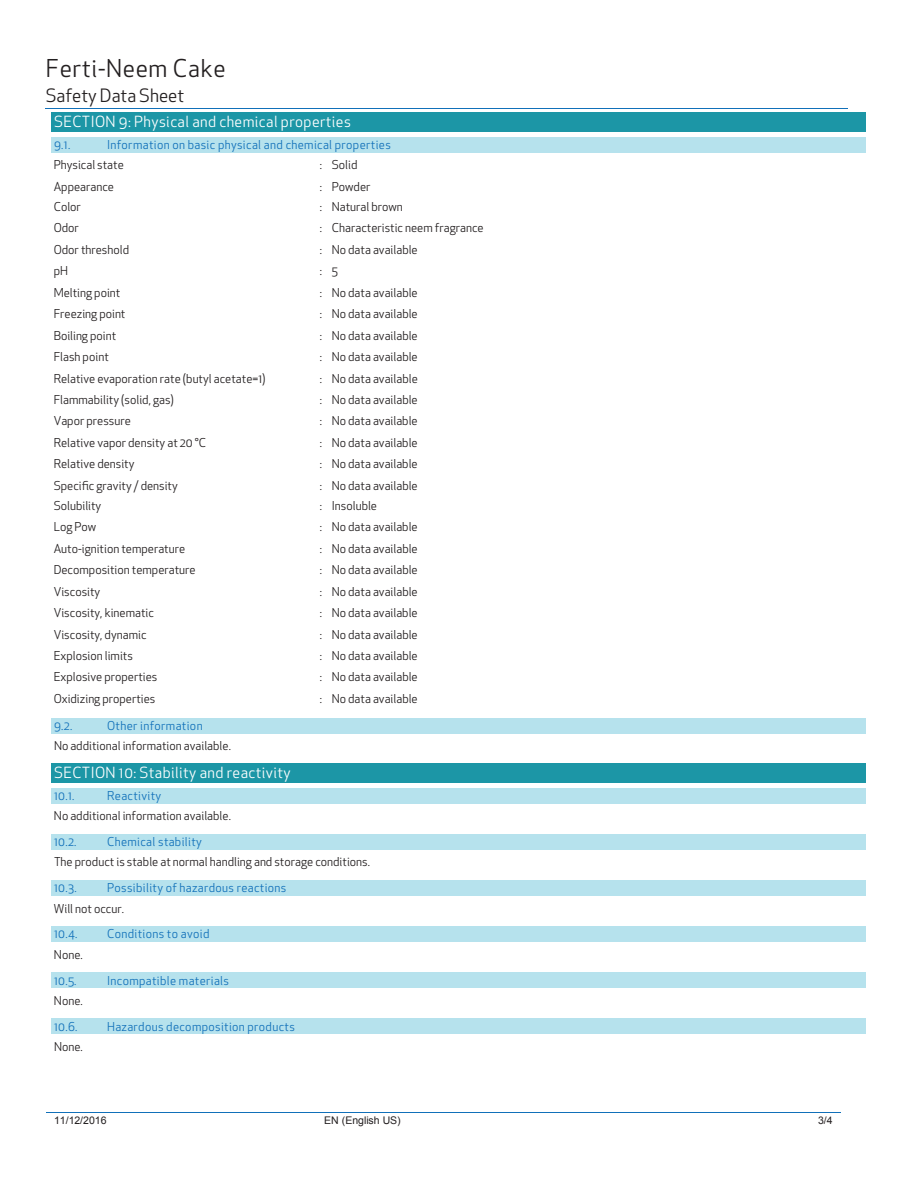
<style>
.page{position:relative;width:918px;height:1188px;background:#fff}
.page>*{position:absolute;margin:0;border:0;box-sizing:border-box;transform-origin:0 0}
.t1{font:24px "Apex New";letter-spacing:.025em;color:#231f20}
.t2{font:18px "Apex New";color:#231f20}
.t3{font:15px "Apex New";letter-spacing:.025em;color:#fff}
.t4{font:12px "Apex New";color:#231f20}
.t5{font:12px "Apex New";letter-spacing:.03em;color:#1170b9}
.t6{font:10.5px "Arial";color:#231f20}
</style>
<div class="page">
<hr style="left:45px;top:108px;width:803px;height:1px;background:#1170b9">
<hr style="left:46px;top:1113px;width:210px;height:1px;background:#1170b9">
<hr style="left:257px;top:1113px;width:212px;height:1px;background:#1170b9">
<hr style="left:469px;top:1113px;width:297px;height:1px;background:#1170b9">
<hr style="left:767px;top:1113px;width:74px;height:1px;background:#1170b9">
<div style="left:52px;top:112px;width:814px;height:19px;background:#1c96a6"></div>
<div style="left:52px;top:137px;width:814px;height:16px;background:#b6e2ed"></div>
<div style="left:52px;top:718px;width:814px;height:16px;background:#b6e2ed"></div>
<div style="left:52px;top:763px;width:814px;height:19px;background:#1c96a6"></div>
<div style="left:52px;top:788px;width:814px;height:16px;background:#b6e2ed"></div>
<div style="left:52px;top:834px;width:814px;height:16px;background:#b6e2ed"></div>
<div style="left:52px;top:880px;width:814px;height:16px;background:#b6e2ed"></div>
<div style="left:52px;top:926px;width:814px;height:16px;background:#b6e2ed"></div>
<div style="left:52px;top:973px;width:814px;height:15px;background:#b6e2ed"></div>
<div style="left:52px;top:1019px;width:814px;height:15px;background:#b6e2ed"></div>
<h1 class="t1" style="left:46px;top:53px;width:181px">Ferti-Neem Cake</h1>
<h2 class="t2" style="left:46px;top:85px;width:140px">Safety Data Sheet</h2>
<p class="t3" style="left:54px;top:112px;width:298px">SECTION 9: Physical and chemical properties</p>
<p class="t5" style="left:54px;top:137px;width:18px">9.1.</p>
<p class="t5" style="left:107px;top:137px;width:285px">Information on basic physical and chemical properties</p>
<p class="t4" style="left:54px;top:157px;width:72px">Physical state</p>
<p class="t4" style="left:320px;top:157px;width:39px">: Solid</p>
<p class="t4" style="left:54px;top:179px;width:62px">Appearance</p>
<p class="t4" style="left:320px;top:179px;width:52px">: Powder</p>
<p class="t4" style="left:54px;top:199px;width:29px">Color</p>
<p class="t4" style="left:320px;top:199px;width:85px">: Natural brown</p>
<p class="t4" style="left:54px;top:220px;width:27px">Odor</p>
<p class="t4" style="left:320px;top:220px;width:165px">: Characteristic neem fragrance</p>
<p class="t4" style="left:54px;top:242px;width:77px">Odor threshold</p>
<p class="t4" style="left:320px;top:242px;width:99px">: No data available</p>
<p class="t4" style="left:54px;top:263px;width:16px">pH</p>
<p class="t4" style="left:320px;top:263px;width:20px">: 5</p>
<p class="t4" style="left:54px;top:285px;width:68px">Melting point</p>
<p class="t4" style="left:320px;top:285px;width:99px">: No data available</p>
<p class="t4" style="left:54px;top:306px;width:73px">Freezing point</p>
<p class="t4" style="left:320px;top:306px;width:99px">: No data available</p>
<p class="t4" style="left:54px;top:328px;width:64px">Boiling point</p>
<p class="t4" style="left:320px;top:328px;width:99px">: No data available</p>
<p class="t4" style="left:54px;top:349px;width:57px">Flash point</p>
<p class="t4" style="left:320px;top:349px;width:99px">: No data available</p>
<p class="t4" style="left:54px;top:371px;width:213px">Relative evaporation rate (butyl acetate=1)</p>
<p class="t4" style="left:320px;top:371px;width:99px">: No data available</p>
<p class="t4" style="left:54px;top:392px;width:122px">Flammability (solid, gas)</p>
<p class="t4" style="left:320px;top:392px;width:99px">: No data available</p>
<p class="t4" style="left:54px;top:413px;width:79px">Vapor pressure</p>
<p class="t4" style="left:320px;top:413px;width:99px">: No data available</p>
<p class="t4" style="left:54px;top:435px;width:154px">Relative vapor density at 20 °C</p>
<p class="t4" style="left:320px;top:435px;width:99px">: No data available</p>
<p class="t4" style="left:54px;top:456px;width:82px">Relative density</p>
<p class="t4" style="left:320px;top:456px;width:99px">: No data available</p>
<p class="t4" style="left:54px;top:478px;width:126px">Specific gravity / density</p>
<p class="t4" style="left:320px;top:478px;width:99px">: No data available</p>
<p class="t4" style="left:54px;top:498px;width:49px">Solubility</p>
<p class="t4" style="left:320px;top:498px;width:59px">: Insoluble</p>
<p class="t4" style="left:54px;top:519px;width:44px">Log Pow</p>
<p class="t4" style="left:320px;top:519px;width:99px">: No data available</p>
<p class="t4" style="left:54px;top:541px;width:133px">Auto-ignition temperature</p>
<p class="t4" style="left:320px;top:541px;width:99px">: No data available</p>
<p class="t4" style="left:54px;top:562px;width:143px">Decomposition temperature</p>
<p class="t4" style="left:320px;top:562px;width:99px">: No data available</p>
<p class="t4" style="left:54px;top:584px;width:48px">Viscosity</p>
<p class="t4" style="left:320px;top:584px;width:99px">: No data available</p>
<p class="t4" style="left:54px;top:605px;width:102px">Viscosity, kinematic</p>
<p class="t4" style="left:320px;top:605px;width:99px">: No data available</p>
<p class="t4" style="left:54px;top:627px;width:94px">Viscosity, dynamic</p>
<p class="t4" style="left:320px;top:627px;width:99px">: No data available</p>
<p class="t4" style="left:54px;top:648px;width:81px">Explosion limits</p>
<p class="t4" style="left:320px;top:648px;width:99px">: No data available</p>
<p class="t4" style="left:54px;top:670px;width:105px">Explosive properties</p>
<p class="t4" style="left:320px;top:670px;width:99px">: No data available</p>
<p class="t4" style="left:54px;top:691px;width:103px">Oxidizing properties</p>
<p class="t4" style="left:320px;top:691px;width:99px">: No data available</p>
<p class="t5" style="left:54px;top:718px;width:20px">9.2.</p>
<p class="t5" style="left:107px;top:718px;width:97px">Other information</p>
<p class="t4" style="left:54px;top:738px;width:178px">No additional information available.</p>
<p class="t3" style="left:54px;top:763px;width:238px">SECTION 10: Stability and reactivity</p>
<p class="t5" style="left:54px;top:788px;width:22px">10.1.</p>
<p class="t5" style="left:107px;top:788px;width:56px">Reactivity</p>
<p class="t4" style="left:54px;top:808px;width:178px">No additional information available.</p>
<p class="t5" style="left:54px;top:834px;width:24px">10.2.</p>
<p class="t5" style="left:107px;top:834px;width:96px">Chemical stability</p>
<p class="t4" style="left:54px;top:854px;width:318px">The product is stable at normal handling and storage conditions.</p>
<p class="t5" style="left:54px;top:880px;width:24px">10.3.</p>
<p class="t5" style="left:107px;top:880px;width:181px">Possibility of hazardous reactions</p>
<p class="t4" style="left:54px;top:901px;width:72px">Will not occur.</p>
<p class="t5" style="left:54px;top:926px;width:25px">10.4.</p>
<p class="t5" style="left:107px;top:926px;width:104px">Conditions to avoid</p>
<p class="t4" style="left:54px;top:947px;width:30px">None.</p>
<p class="t5" style="left:54px;top:973px;width:24px">10.5.</p>
<p class="t5" style="left:107px;top:973px;width:123px">Incompatible materials</p>
<p class="t4" style="left:54px;top:993px;width:30px">None.</p>
<p class="t5" style="left:54px;top:1019px;width:25px">10.6.</p>
<p class="t5" style="left:107px;top:1019px;width:189px">Hazardous decomposition products</p>
<p class="t4" style="left:54px;top:1039px;width:30px">None.</p>
<p class="t6" style="left:54px;top:1114px;width:54px">11/12/2016</p>
<p class="t6" style="left:324px;top:1114px;width:78px">EN (English US)</p>
<p class="t6" style="left:818px;top:1114px;width:16px">3/4</p>
</div>
